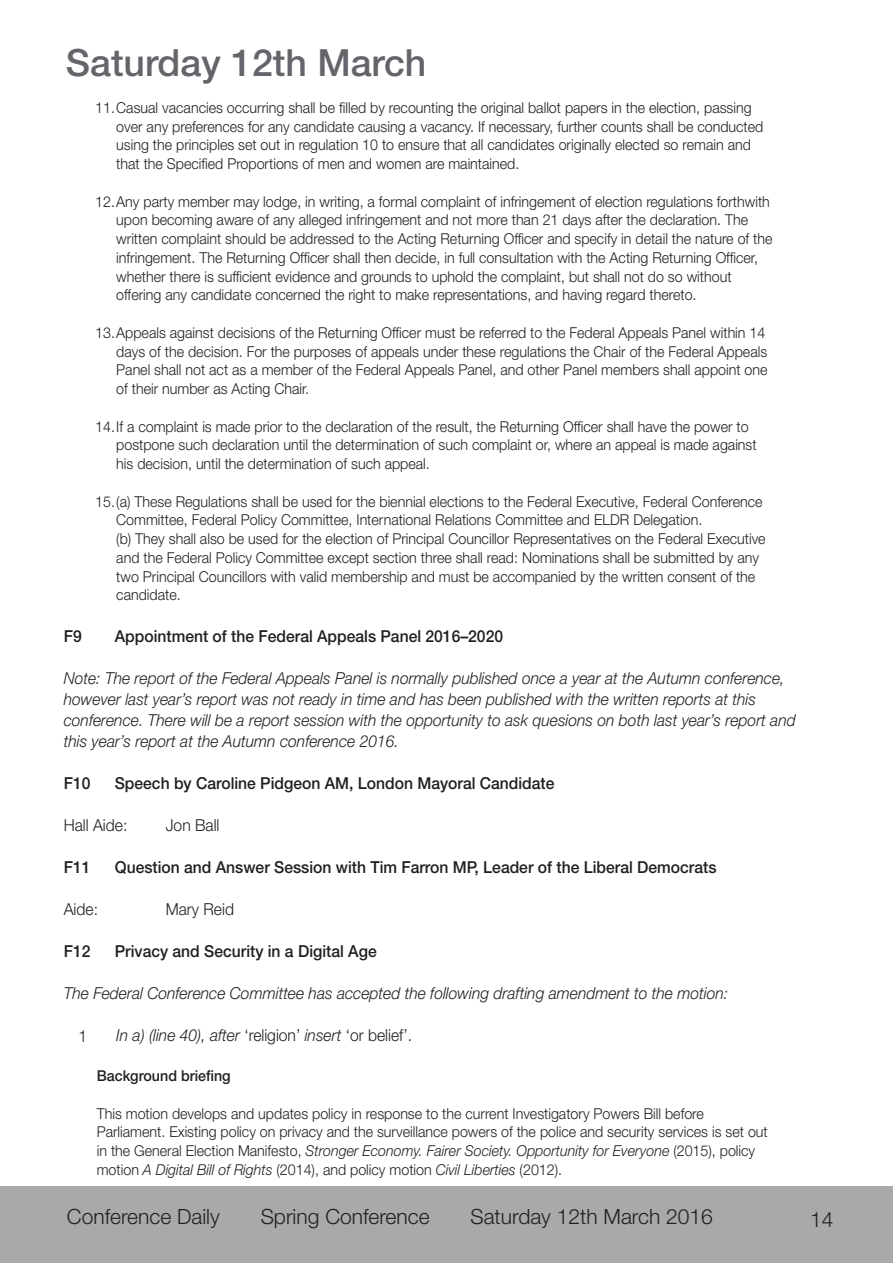
<style>
.page{position:relative;width:893px;height:1263px;background:#fff}
.page>*{position:absolute;margin:0;border:0;box-sizing:border-box;transform-origin:0 0}
.t1{font:500 37.5px "Helvetica Neue LT Std";color:#64656a}
.t2{font:300 21px "Helvetica Neue LT Std";color:#231f20}
.t3{font:italic 300 16.5px/21px "Helvetica Neue LT Std";color:#231f20;scale:.95 1}
.t4{font:500 16.5px "Helvetica Neue LT Std";color:#231f20;scale:.95 1}
.t5{font:300 16.5px "Helvetica Neue LT Std";color:#231f20;scale:.95 1}
.t6{font:300 15px/18.8px "Helvetica Neue LT Std";color:#231f20;scale:.95 1}
.t7{font:500 15px "Helvetica Neue LT Std";color:#231f20;scale:.95 1}
.s1{font-style:normal}
.s2{font-style:italic}
</style>
<div class="page">
<div style="left:0;top:1186px;width:893px;height:77px;background:#aaa9aa"></div>
<h1 class="t1" style="left:66px;top:40px;width:362px">Saturday 12th March</h1>
<p class="t6" style="left:116px;top:98px;width:683px;text-indent:-21px">11.Casual vacancies occurring shall be filled by recounting the original ballot papers in the election, passing over any preferences for any candidate causing a vacancy. If necessary, further counts shall be conducted using the principles set out in regulation 10 to ensure that all candidates originally elected so remain and that the Specified Proportions of men and women are maintained.</p>
<p class="t6" style="left:116px;top:191px;width:692px;text-indent:-21px">12.Any party member may lodge, in writing, a formal complaint of infringement of election regulations forthwith upon becoming aware of any alleged infringement and not more than 21 days after the declaration. The written complaint should be addressed to the Acting Returning Officer and specify in detail the nature of the infringement. The Returning Officer shall then decide, in full consultation with the Acting Returning Officer, whether there is sufficient evidence and grounds to uphold the complaint, but shall not do so without offering any candidate concerned the right to make representations, and having regard thereto.</p>
<p class="t6" style="left:116px;top:323px;width:687px;text-indent:-21px">13.Appeals against decisions of the Returning Officer must be referred to the Federal Appeals Panel within 14 days of the decision. For the purposes of appeals under these regulations the Chair of the Federal Appeals Panel shall not act as a member of the Federal Appeals Panel, and other Panel members shall appoint one of their number as Acting Chair.</p>
<p class="t6" style="left:116px;top:416px;width:676px;text-indent:-21px">14.If a complaint is made prior to the declaration of the result, the Returning Officer shall have the power to postpone such declaration until the determination of such complaint or, where an appeal is made against his decision, until the determination of such appeal.</p>
<p class="t6" style="left:116px;top:491px;width:685px;text-indent:-21px">15.(a) These Regulations shall be used for the biennial elections to the Federal Executive, Federal Conference Committee, Federal Policy Committee, International Relations Committee and ELDR Delegation.<br>(b) They shall also be used for the election of Principal Councillor Representatives on the Federal Executive and the Federal Policy Committee except section three shall read: Nominations shall be submitted by any two Principal Councillors with valid membership and must be accompanied by the written consent of the candidate.</p>
<p class="t4" style="left:64px;top:627px;width:20px">F9</p>
<p class="t4" style="left:115px;top:627px;width:410px">Appointment of the Federal Appeals Panel 2016–2020</p>
<p class="t3" style="left:64px;top:668px;width:772px">Note: The report of the Federal Appeals Panel is normally published once a year at the Autumn conference, however last year’s report was not ready in time and has been published with the written reports at this conference. There will be a report session with the opportunity to ask quesions on both last year’s report and this year’s report at the Autumn conference 2016.</p>
<p class="t4" style="left:64px;top:774px;width:30px">F10</p>
<p class="t4" style="left:115px;top:774px;width:464px">Speech by Caroline Pidgeon AM, London Mayoral Candidate</p>
<p class="t5" style="left:64px;top:815px;width:68px">Hall Aide:</p>
<p class="t5" style="left:166px;top:815px;width:58px">Jon Ball</p>
<p class="t4" style="left:64px;top:858px;width:30px">F11</p>
<p class="t4" style="left:115px;top:858px;width:635px">Question and Answer Session with Tim Farron MP, Leader of the Liberal Democrats</p>
<p class="t5" style="left:64px;top:899px;width:38px">Aide:</p>
<p class="t5" style="left:166px;top:899px;width:73px">Mary Reid</p>
<p class="t4" style="left:64px;top:942px;width:30px">F12</p>
<p class="t4" style="left:115px;top:942px;width:277px">Privacy and Security in a Digital Age</p>
<p class="t3" style="left:64px;top:983px;width:701px">The Federal Conference Committee has accepted the following drafting amendment to the motion:</p>
<p class="t3" style="left:116px;top:1025px;width:313px">In a) (line 40), after <span class="s1">‘religion’</span> insert <span class="s1">‘or belief’.</span></p>
<p class="t7" style="left:97px;top:1067px;width:142px">Background briefing</p>
<p class="t6" style="left:97px;top:1103px;width:708px">This motion develops and updates policy in response to the current Investigatory Powers Bill before Parliament. Existing policy on privacy and the surveillance powers of the police and security services is set out in the General Election Manifesto, <span class="s2">Stronger Economy. Fairer Society. Opportunity for Everyone</span> (2015), policy motion <span class="s2">A Digital Bill of Rights</span> (2014), and policy motion <span class="s2">Civil Liberties</span> (2012).</p>
<p class="t5" style="left:78px;top:1026px;width:11px">1</p>
<h2 class="t2" style="left:67px;top:1203px;width:154px">Conference Daily</h2>
<h2 class="t2" style="left:261px;top:1203px;width:170px">Spring Conference</h2>
<h2 class="t2" style="left:470px;top:1203px;width:244px">Saturday 12th March 2016</h2>
<h2 class="t2" style="left:810px;top:1206px;width:25px">14</h2>
</div>
